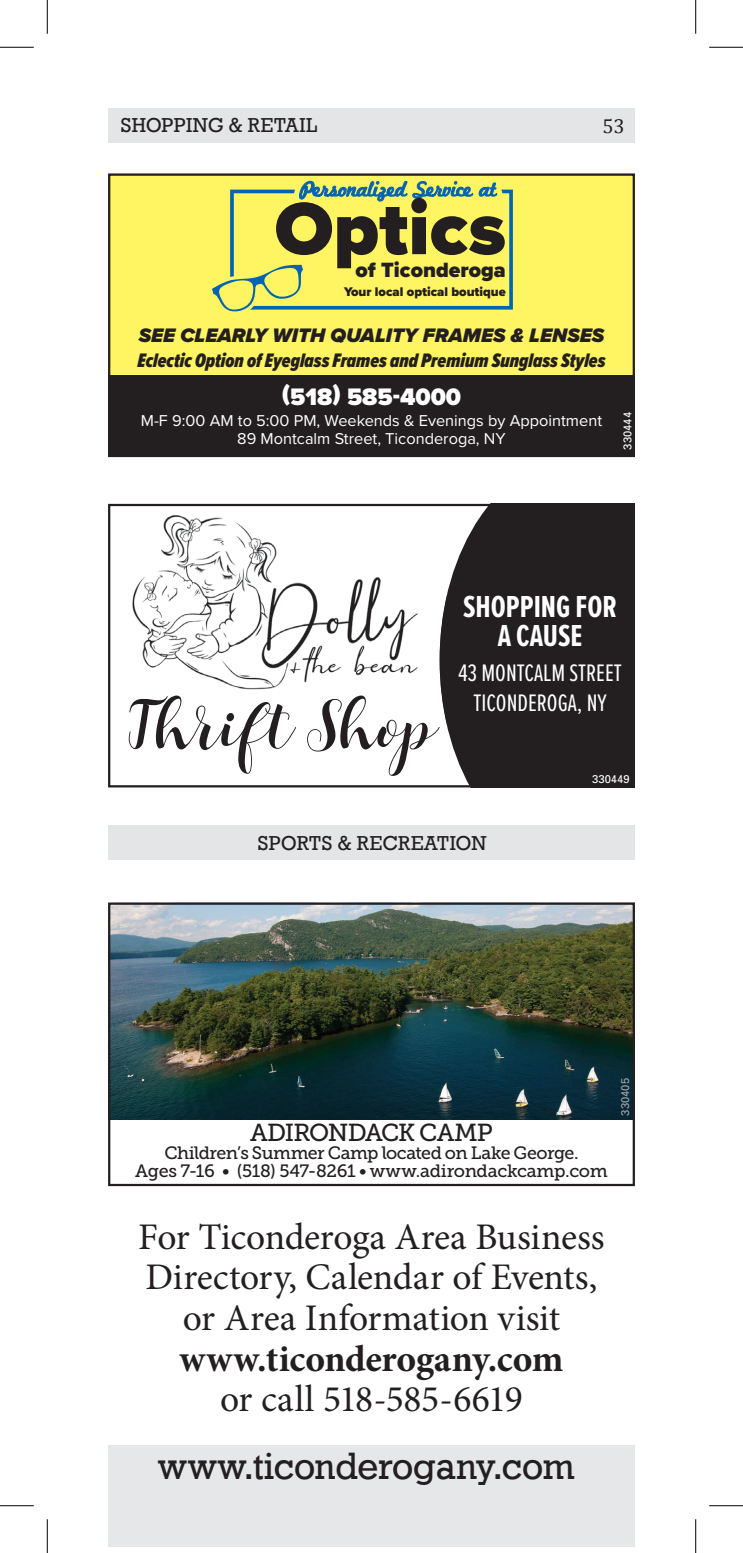
<style>
.page{position:relative;width:743px;height:1553px;background:#fff}
.page>*{position:absolute;margin:0;border:0;box-sizing:border-box;transform-origin:0 0}
.t1{font:900 76.73px "Proxima Nova";color:#231f20}
.t2{font:74.25px "Boulevard";color:#231f20}
.t3{font:38.25px "Geo 986";color:#231f20}
.t4{font:37.57px/40.5px "Minion Pro";letter-spacing:-.01em;color:#231f20;text-align:center}
.t5{font:700 37.57px "Minion Pro";letter-spacing:-.01em;color:#231f20}
.t6{font:700 31.5px/29.2px "Proxima Nova Ex Cn";color:#fff;text-align:center}
.t7{font:24.75px/29.7px "Proxima Nova Ex Cn";color:#fff;text-align:center}
.t8{font:900 24.75px "Proxima Nova";color:#fff}
.t9{font:24.53px "Museo Slab 500";letter-spacing:-.045em;color:#231f20}
.t10{font:900 21.38px "Proxima Nova";color:#231f20}
.t11{font:italic 900 20.25px "Proxima Nova Ex Cn";color:#231f20}
.t12{font:italic 900 20.25px "Proxima Nova";color:#231f20}
.t13{font:20.25px "Geo 986";letter-spacing:.005em;color:#231f20}
.t14{font:20.25px "Cambria";color:#231f20}
.t15{font:17.78px/18px "Museo Slab 500";letter-spacing:-.025em;color:#231f20;text-align:center}
.t16{font:16.2px/18.7px "Proxima Nova";color:#fff;text-align:center}
.t17{font:900 13.05px "Proxima Nova";color:#231f20}
.t18{font:11.25px "Univers";color:#fff}
.t19{font:11.25px "Univers";color:#a4a5a9}
</style>
<div class="page">
<div style="left:108px;top:108px;width:526px;height:34px;background:#e4e5e7"></div>
<div style="left:108px;top:1444px;width:526px;height:102px;background:#e6e7e9"></div>
<div style="left:108px;top:173px;width:526px;height:202px;background:#fff461"></div>
<svg style="left:212px;top:180px;width:301px;height:131px"></svg>
<div style="left:108px;top:375px;width:526px;height:82px;background:#231f20"></div>
<div style="left:108px;top:173px;width:526px;height:284px;border:2px solid #231f20"></div>
<div style="left:447px;top:507px;width:184px;height:277px;background:#231f20"></div>
<img style="left:132px;top:515px;width:286px;height:175px">
<img style="left:439px;top:595px;width:8px;height:130px">
<div style="left:108px;top:504px;width:526px;height:283px;border:2px solid #231f20"></div>
<img style="left:111px;top:905px;width:521px;height:214px">
<div style="left:108px;top:902px;width:527px;height:284px;border:2px solid #231f20"></div>
<div style="left:108px;top:825px;width:527px;height:34px;background:#e4e5e7"></div>
<hr style="left:0;top:47px;width:34px;height:1px;background:#000">
<hr style="left:709px;top:47px;width:33px;height:1px;background:#000">
<hr style="left:0;top:1505px;width:34px;height:1px;background:#000">
<hr style="left:709px;top:1505px;width:33px;height:1px;background:#000">
<hr style="left:47px;top:0;width:1px;height:34px;background:#000">
<hr style="left:47px;top:1519px;width:1px;height:33px;background:#000">
<hr style="left:695px;top:0;width:1px;height:34px;background:#000">
<hr style="left:695px;top:1519px;width:1px;height:33px;background:#000">
<p class="t13" style="left:120px;top:109px;width:199px">SHOPPING &amp; RETAIL</p>
<p class="t14" style="left:602px;top:114px;width:24px">53</p>
<h1 class="t1" style="left:275px;top:171px;width:233px">Optics</h1>
<p class="t10" style="left:355px;top:254px;width:152px">of Ticonderoga</p>
<p class="t17" style="left:344px;top:282px;width:163px">Your local optical boutique</p>
<p class="t12" style="left:139px;top:320px;width:467px">SEE CLEARLY WITH QUALITY FRAMES &amp; LENSES</p>
<p class="t11" style="left:137px;top:345px;width:469px">Eclectic Option of Eyeglass Frames and Premium Sunglass Styles</p>
<p class="t8" style="left:282px;top:378px;width:181px">(518) 585-4000</p>
<p class="t16" style="left:141px;top:410px;width:462px">M-F 9:00 AM to 5:00 PM, Weekends &amp; Evenings by Appointment<br>89 Montcalm Street, Ticonderoga, NY</p>
<p class="t18" style="left:620px;top:450px;width:39px;rotate:-90deg">330444</p>
<h2 class="t2" style="left:123px;top:678px;width:310px">Thrift Shop</h2>
<p class="t6" style="left:463px;top:591px;width:155px">SHOPPING FOR<br>A CAUSE</p>
<p class="t7" style="left:458px;top:657px;width:165px">43 MONTCALM STREET<br>TICONDEROGA, NY</p>
<p class="t18" style="left:592px;top:771px;width:39px">330449</p>
<p class="t13" style="left:257px;top:826px;width:230px">SPORTS &amp; RECREATION</p>
<p class="t9" style="left:250px;top:1118px;width:244px">ADIRONDACK CAMP</p>
<p class="t15" style="left:135px;top:1143px;width:474px">Children’s Summer Camp located on Lake George.<br>Ages 7-16 • (518) 547-8261 • www.adirondackcamp.com</p>
<p class="t19" style="left:618px;top:1115px;width:39px;rotate:-90deg">330405</p>
<p class="t4" style="left:138px;top:1216px;width:468px">For Ticonderoga Area Business<br>Directory, Calendar of Events, or Area Information visit</p>
<p class="t5" style="left:179px;top:1336px;width:385px">www.ticonderogany.com</p>
<p class="t4" style="left:220px;top:1379px;width:304px">or call 518-585-6619</p>
<p class="t3" style="left:158px;top:1435px;width:418px">www.ticonderogany.com</p>
</div>
